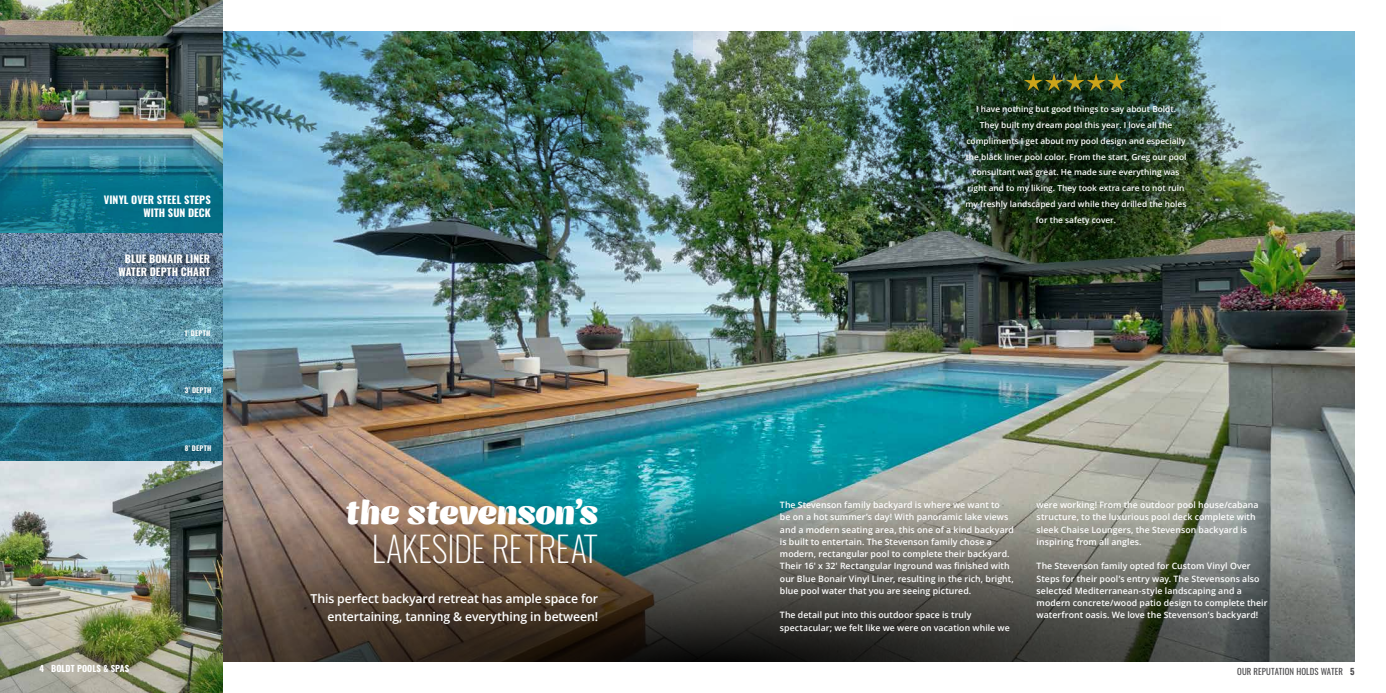
<style>
.page{position:relative;width:1386px;height:693px;background:#fff}
.page>*{position:absolute;margin:0;border:0;box-sizing:border-box;transform-origin:0 0}
.t1{font:200 35px "Oswald";color:#fff}
.t2{font:35px "Genica One";letter-spacing:-.01em;color:#fff}
.t3{font:600 12.25px/17.5px "Open Sans";letter-spacing:-.01em;color:#fff;text-align:right}
.t4{font:700 10.5px/12.2px "Oswald";letter-spacing:.01em;color:#fff;text-align:right}
.t5{font:600 8.75px/12.2px "Open Sans";letter-spacing:.005em;color:#fff}
.t6{font:8.75px "Oswald";letter-spacing:.01em;color:#4d4d4f}
.t7{font:700 8.75px "Oswald";letter-spacing:.01em;color:#fff}
.t8{font:600 8.31px/15.8px "Open Sans";color:#fff;text-align:center}
.t9{font:700 7px "Oswald";letter-spacing:.03em;color:#fff}
.s1{font-weight:700}
</style>
<div class="page">
<img style="left:223px;top:217px;width:1131px;height:445px">
<img style="left:693px;top:217px;width:102px;height:70px">
<img style="left:223px;top:32px;width:470px;height:318px">
<img style="left:0;top:232px;width:223px;height:461px">
<img style="left:223px;top:463px;width:1131px;height:198px">
<img style="left:0;top:0;width:223px;height:232px">
<div style="left:121px;top:250px;width:100px;height:30px;background:#000;opacity:.75"></div>
<img style="left:688px;top:32px;width:197px;height:185px">
<div style="left:1013px;top:16px;width:208px;height:256px;background:linear-gradient(to right,#fdfefe,#fefefe)"></div>
<img style="left:885px;top:32px;width:469px;height:318px">
<img style="left:948px;top:35px;width:277px;height:277px;border-radius:50%">
<svg style="left:1024px;top:73px;width:102px;height:18px;background:#4e5a1f"></svg>
<p class="t4" style="left:104px;top:195px;width:108px">VINYL OVER STEEL STEPS<br>WITH SUN DECK</p>
<p class="t4" style="left:119px;top:254px;width:93px;text-align:center">BLUE BONAIR LINER<br>WATER DEPTH CHART</p>
<p class="t9" style="left:185px;top:329px;width:27px">1’ DEPTH</p>
<p class="t9" style="left:185px;top:386px;width:28px">3’ DEPTH</p>
<p class="t9" style="left:185px;top:444px;width:28px">8’ DEPTH</p>
<h1 class="t2" style="left:346px;top:491px;width:254px">the stevenson’s</h1>
<h1 class="t1" style="left:372px;top:517px;width:228px">LAKESIDE RETREAT</h1>
<h2 class="t3" style="left:311px;top:590px;width:289px">This perfect backyard retreat has ample space for entertaining, tanning &amp; everything in between!</h2>
<p class="t8" style="left:966px;top:101px;width:222px">I have nothing but good things to say about Boldt.<br>They built my dream pool this year. I love all the compliments I get about my pool design and especially the black liner pool color. From the start, Greg our pool consultant was great. He made sure everything was right and to my liking. They took extra care to not ruin my freshly landscaped yard while they drilled the holes for the safety cover.</p>
<p class="t5" style="left:780px;top:499px;width:236px">The Stevenson family backyard is where we want to<br>be on a hot summer’s day! With panoramic lake views and a modern seating area, this one of a kind backyard is built to entertain. The Stevenson family chose a modern, rectangular pool to complete their backyard.<br>Their 16′ x 32′ Rectangular Inground was finished with our Blue Bonair Vinyl Liner, resulting in the rich, bright, blue pool water that you are seeing pictured.</p>
<p class="t5" style="left:780px;top:609px;width:231px">The detail put into this outdoor space is truly spectacular; we felt like we were on vacation while we</p>
<p class="t5" style="left:1037px;top:499px;width:223px">were working! From the outdoor pool house/cabana structure, to the luxurious pool deck complete with sleek Chaise Loungers, the Stevenson backyard is inspiring from all angles.</p>
<p class="t5" style="left:1037px;top:560px;width:232px">The Stevenson family opted for Custom Vinyl Over Steps for their pool’s entry way. The Stevensons also selected Mediterranean-style landscaping and a modern concrete/wood patio design to complete their waterfront oasis. We love the Stevenson’s backyard!</p>
<p class="t7" style="left:39px;top:664px;width:91px">4 BOLDT POOLS &amp; SPAS</p>
<p class="t6" style="left:1237px;top:664px;width:119px">OUR REPUTATION HOLDS WATER <span class="s1">5</span></p>
</div>
